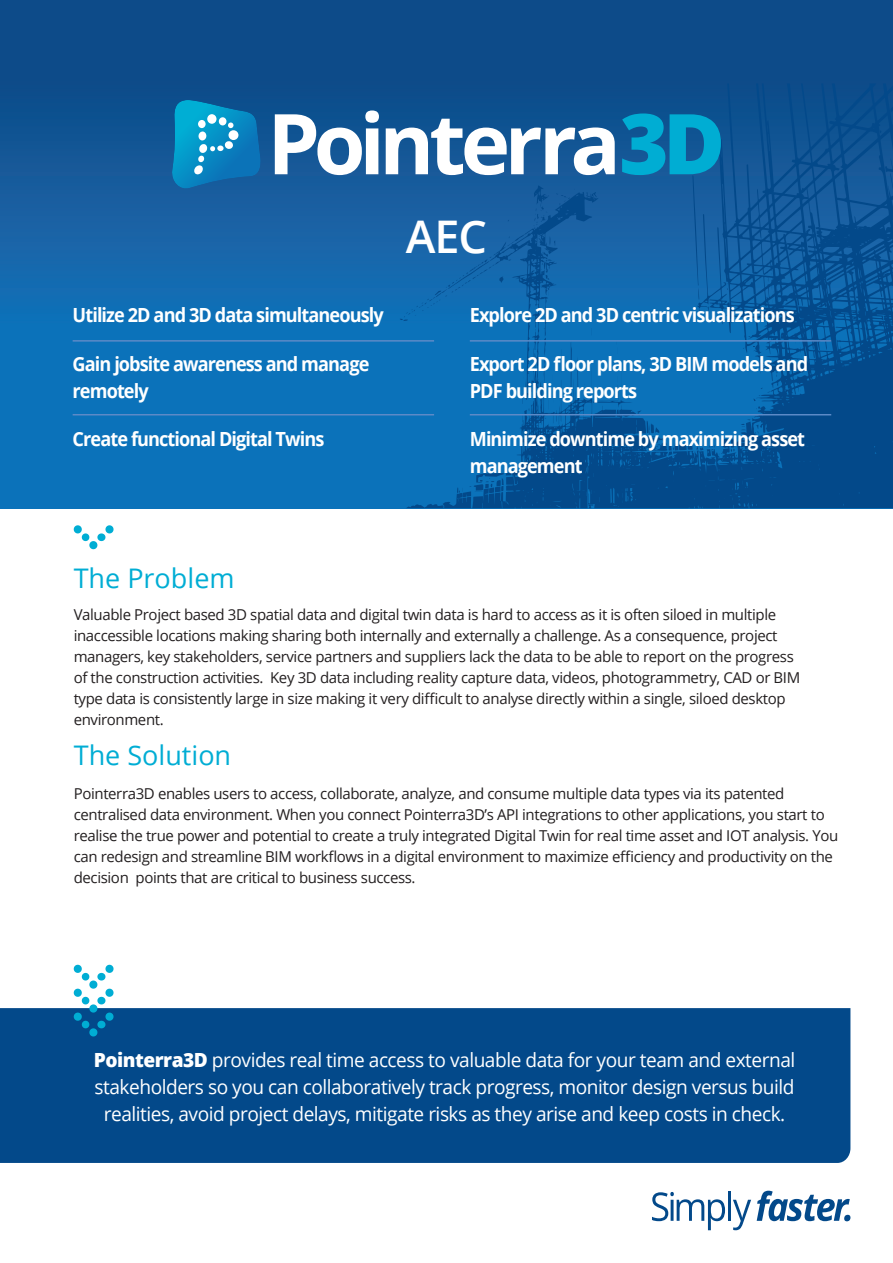
<style>
.page{position:relative;width:893px;height:1263px;background:#fff}
.page>*{position:absolute;margin:0;border:0;box-sizing:border-box;transform-origin:0 0}
.t1{font:600 45px "Open Sans";color:#fff}
.t2{font:27px "Open Sans";color:#00add4}
.t3{font:700 19.5px/27px "Open Sans";letter-spacing:-.05em;color:#fff;scale:.93 1}
.t4{font:19.5px/27px "Open Sans";letter-spacing:-.025em;color:#fff;text-align:center}
.t5{font:15px/21px "Open Sans";letter-spacing:-.025em;color:#231f20}
.s1{font-weight:800}
</style>
<div class="page">
<div style="left:0;top:0;width:893px;height:508px;background:linear-gradient(to bottom,#124985,#0d7cc7)"></div>
<div style="left:0;top:1008px;width:850px;height:155px;background:#03498a"></div>
<svg style="left:483px;top:83px;width:410px;height:425px;background:#0a589b"></svg>
<svg style="left:890px;top:83px;width:3px;height:29px"></svg>
<svg style="left:588px;top:504px;width:5px;height:4px"></svg>
<svg style="left:561px;top:349px;width:1px;height:23px"></svg>
<svg style="left:761px;top:359px;width:10px;height:5px"></svg>
<svg style="left:591px;top:363px;width:51px;height:51px;background:#0a6eb6"></svg>
<svg style="left:617px;top:342px;width:1px;height:12px"></svg>
<svg style="left:753px;top:387px;width:17px;height:15px"></svg>
<svg style="left:776px;top:372px;width:3px;height:5px"></svg>
<svg style="left:730px;top:434px;width:5px;height:18px"></svg>
<svg style="left:720px;top:316px;width:5px;height:8px"></svg>
<svg style="left:406px;top:473px;width:98px;height:35px;background:#0865ab"></svg>
<svg style="left:556px;top:189px;width:19px;height:16px"></svg>
<svg style="left:541px;top:236px;width:16px;height:44px"></svg>
<svg style="left:534px;top:185px;width:15px;height:44px"></svg>
<svg style="left:400px;top:235px;width:124px;height:86px;background:#1369ae"></svg>
<svg style="left:535px;top:316px;width:12px;height:24px"></svg>
<svg style="left:522px;top:348px;width:32px;height:77px;background:#0969b0"></svg>
<svg style="left:741px;top:419px;width:18px;height:15px"></svg>
<svg style="left:796px;top:342px;width:5px;height:3px"></svg>
<svg style="left:767px;top:273px;width:6px;height:8px"></svg>
<svg style="left:769px;top:300px;width:6px;height:3px"></svg>
<svg style="left:647px;top:421px;width:75px;height:41px;background:#0865ab"></svg>
<svg style="left:652px;top:1192px;width:73px;height:38px"></svg>
<hr style="left:728px;top:1191px;width:3px;height:30px;background:#03498a">
<svg style="left:733px;top:1200px;width:18px;height:30px"></svg>
<svg style="left:757px;top:1191px;width:93px;height:30px"></svg>
<svg style="left:275px;top:110px;width:104px;height:65px"></svg>
<svg style="left:386px;top:119px;width:229px;height:56px"></svg>
<svg style="left:171px;top:100px;width:90px;height:91px;background:#1787bd"></svg>
<div style="left:228px;top:130px;width:10px;height:10px;background:#fff;border-radius:50%"></div>
<svg style="left:622px;top:113px;width:99px;height:186px;background:#1170ad"></svg>
<hr style="left:73px;top:340px;width:361px;height:2px;background:#5c8ac7">
<hr style="left:73px;top:414px;width:361px;height:1px;background:#5c8ac7">
<hr style="left:470px;top:340px;width:361px;height:2px;background:#5c8ac7">
<hr style="left:470px;top:414px;width:361px;height:1px;background:#5c8ac7">
<svg style="left:74px;top:965px;width:40px;height:71px"></svg>
<svg style="left:74px;top:525px;width:40px;height:24px"></svg>
<h3 class="t3" style="left:73px;top:304px;width:336px">Utilize 2D and 3D data simultaneously</h3>
<h3 class="t3" style="left:73px;top:352px;width:321px">Gain jobsite awareness and manage remotely</h3>
<h3 class="t3" style="left:73px;top:427px;width:272px">Create functional Digital Twins</h3>
<h1 class="t1" style="left:406px;top:219px;width:83px">AEC</h1>
<h3 class="t3" style="left:470px;top:304px;width:351px">Explore 2D and 3D centric visualizations</h3>
<h3 class="t3" style="left:470px;top:350px;width:365px">Export 2D floor plans, 3D BIM models and<br>PDF building reports</h3>
<h3 class="t3" style="left:470px;top:425px;width:362px">Minimize downtime by maximizing asset management</h3>
<h2 class="t2" style="left:74px;top:568px;width:162px">The Problem</h2>
<p class="t5" style="left:74px;top:606px;width:728px">Valuable Project based 3D spatial data and digital twin data is hard to access as it is often siloed in multiple inaccessible locations making sharing both internally and externally a challenge. As a consequence, project managers, key stakeholders, service partners and suppliers lack the data to be able to report on the progress of the construction activities. Key 3D data including reality capture data, videos, photogrammetry, CAD or BIM type data is consistently large in size making it very difficult to analyse directly within a single, siloed desktop environment.</p>
<h2 class="t2" style="left:74px;top:744px;width:159px">The Solution</h2>
<p class="t5" style="left:74px;top:784px;width:766px">Pointerra3D enables users to access, collaborate, analyze, and consume multiple data types via its patented centralised data environment. When you connect Pointerra3D’s API integrations to other applications, you start to realise the true power and potential to create a truly integrated Digital Twin for real time asset and IOT analysis. You can redesign and streamline BIM workflows in a digital environment to maximize efficiency and productivity on the decision points that are critical to business success.</p>
<p class="t4" style="left:94px;top:1046px;width:703px"><span class="s1">Pointerra3D</span> provides real time access to valuable data for your team and external stakeholders so you can collaboratively track progress, monitor design versus build realities, avoid project delays, mitigate risks as they arise and keep costs in check.</p>
</div>
